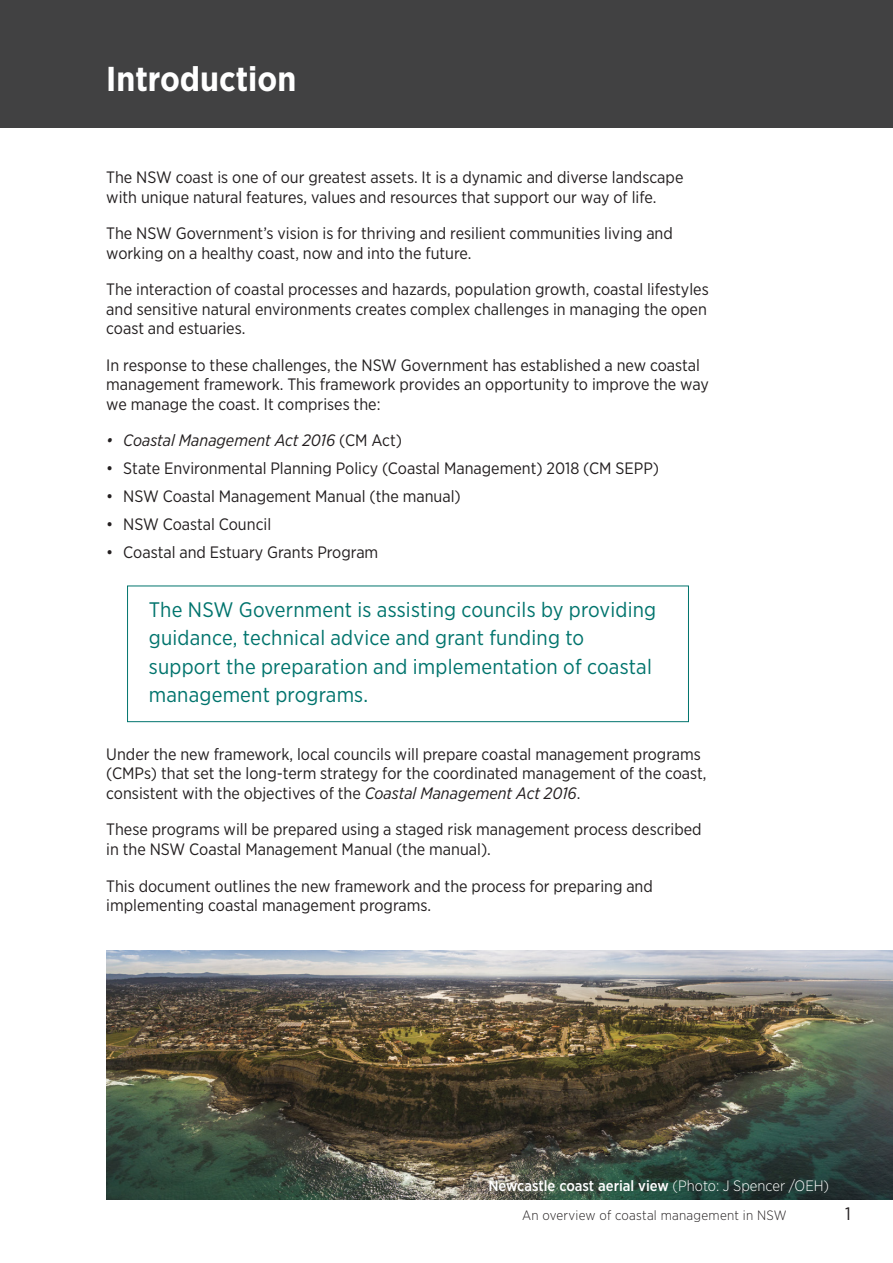
<style>
.page{position:relative;width:893px;height:1263px;background:#fff}
.page>*{position:absolute;margin:0;border:0;box-sizing:border-box;transform-origin:0 0}
.heading_1{font:700 34.5px "Gotham Narrow";color:#fff}
.Intense_Quote{font:21px/28.5px "Gotham Narrow";letter-spacing:.01em;color:#00746d}
.t1{font:18px "Gotham Narrow";color:#231f20}
.Body_Text{font:16.5px/19.5px "Gotham Narrow";color:#231f20}
.t2{font:italic 16.5px "Gotham Narrow";color:#231f20}
.t3{font:500 15px "Gotham Narrow";color:#fff}
.t4{font:300 13.5px "Gotham Narrow";letter-spacing:.02em;color:#231f20}
.s1{font-style:normal}
.s2{font-style:italic}
.s3{font-weight:300}
</style>
<div class="page">
<div style="left:0;top:0;width:893px;height:128px;background:#414142"></div>
<div style="left:127px;top:586px;width:562px;height:136px;border:1px solid #00746d"></div>
<img style="left:106px;top:950px;width:787px;height:249px">
<h2 class="heading_1" style="left:106px;top:57px;width:191px">Introduction</h2>
<p class="Body_Text" style="left:106px;top:167px;width:579px">The NSW coast is one of our greatest assets. It is a dynamic and diverse landscape with unique natural features, values and resources that support our way of life.</p>
<p class="Body_Text" style="left:106px;top:223px;width:568px">The NSW Government’s vision is for thriving and resilient communities living and working on a healthy coast, now and into the future.</p>
<p class="Body_Text" style="left:106px;top:279px;width:604px;text-align:justify">The interaction of coastal processes and hazards, population growth, coastal lifestyles and sensitive natural environments creates complex challenges in managing the open coast and estuaries.</p>
<p class="Body_Text" style="left:106px;top:355px;width:604px">In response to these challenges, the NSW Government has established a new coastal management framework. This framework provides an opportunity to improve the way we manage the coast. It comprises the:</p>
<p class="t2" style="left:106px;top:430px;width:297px">• Coastal Management Act 2016 <span class="s1">(CM Act)</span></p>
<p class="Body_Text" style="left:106px;top:458px;width:554px">• State Environmental Planning Policy (Coastal Management) 2018 (CM SEPP)</p>
<p class="Body_Text" style="left:106px;top:486px;width:356px">• NSW Coastal Management Manual (the manual)</p>
<p class="Body_Text" style="left:106px;top:514px;width:166px">• NSW Coastal Council</p>
<p class="Body_Text" style="left:106px;top:542px;width:273px">• Coastal and Estuary Grants Program</p>
<p class="Intense_Quote" style="left:149px;top:595px;width:509px">The NSW Government is assisting councils by providing guidance, technical advice and grant funding to support the preparation and implementation of coastal management programs.</p>
<p class="Body_Text" style="left:106px;top:744px;width:602px">Under the new framework, local councils will prepare coastal management programs (CMPs) that set the long-term strategy for the coordinated management of the coast, consistent with the objectives of the <span class="s2">Coastal Management Act 2016</span>.</p>
<p class="Body_Text" style="left:106px;top:819px;width:597px">These programs will be prepared using a staged risk management process described in the NSW Coastal Management Manual (the manual).</p>
<p class="Body_Text" style="left:106px;top:876px;width:548px">This document outlines the new framework and the process for preparing and implementing coastal management programs.</p>
<p class="t3" style="left:488px;top:1176px;width:342px">Newcastle coast aerial view <span class="s3">(Photo: J Spencer /OEH)</span></p>
<p class="t4" style="left:522px;top:1207px;width:266px">An overview of coastal management in NSW</p>
<p class="t1" style="left:845px;top:1203px;width:7px">1</p>
</div>
